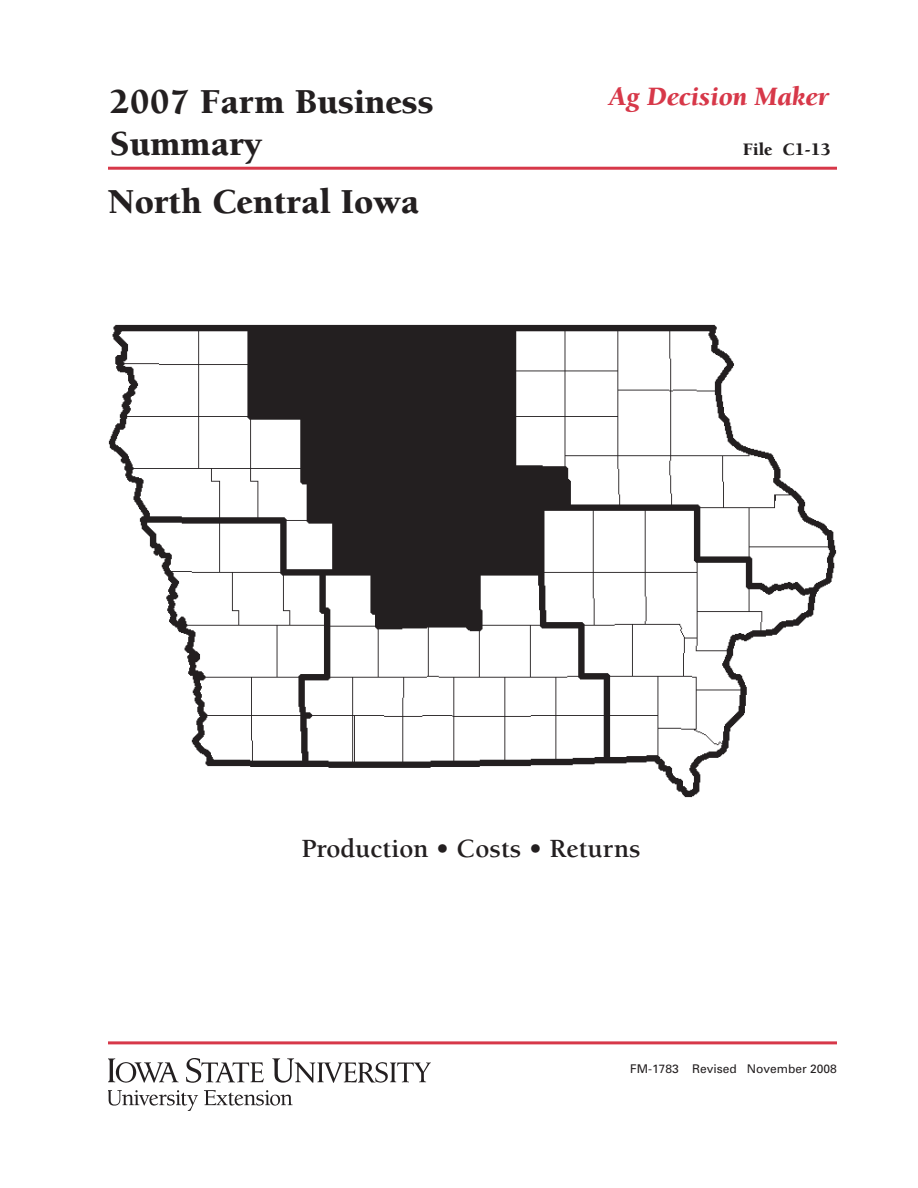
<style>
.page{position:relative;width:918px;height:1188px;background:#fff}
.page>*{position:absolute;margin:0;border:0;box-sizing:border-box;transform-origin:0 0}
.t1{font:900 36px/42px "Berkeley";color:#231f20}
.t2{font:italic 900 27.3px "Berkeley";color:#d73849}
.t3{font:700 27px "Berkeley";color:#231f20}
.t4{font:900 18px "Berkeley";color:#231f20}
.t5{font:12px "Univers";color:#231f20}
</style>
<div class="page">
<hr style="left:108px;top:1041px;width:729px;height:3px;background:#d73849">
<hr style="left:108px;top:167px;width:729px;height:3px;background:#d73849">
<img style="left:108px;top:1058px;width:323px;height:52px">
<img style="left:108px;top:324px;width:729px;height:474px">
<p class="t1" style="left:110px;top:83px;width:325px">2007 Farm Business<br>Summary</p>
<p class="t1" style="left:108px;top:184px;width:313px">North Central Iowa</p>
<p class="t2" style="left:609px;top:85px;width:221px">Ag Decision Maker</p>
<p class="t4" style="left:743px;top:143px;width:89px">File C1-13</p>
<p class="t3" style="left:302px;top:838px;width:341px">Production • Costs • Returns</p>
<p class="t5" style="left:630px;top:1064px;width:208px">FM-1783 Revised November 2008</p>
</div>
